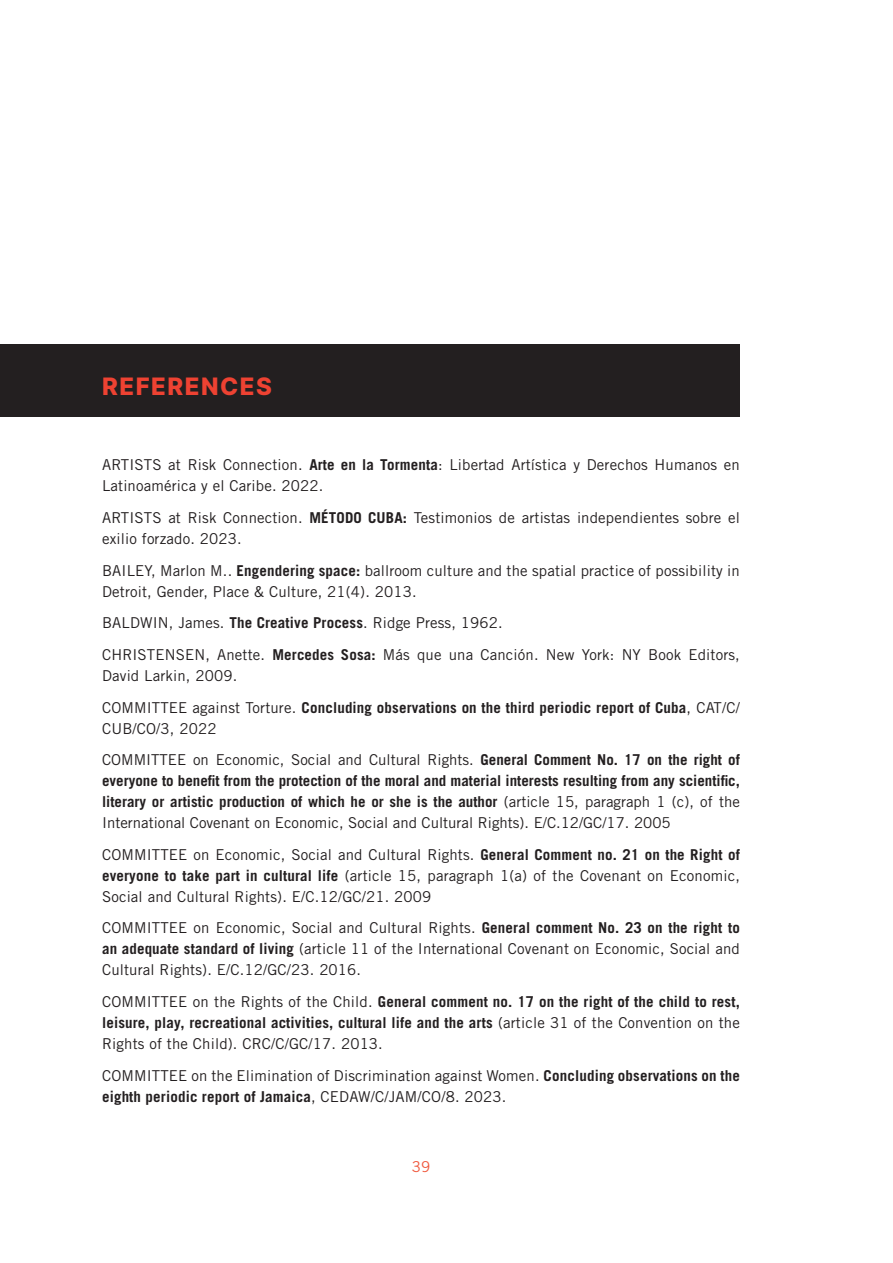
<style>
.page{position:relative;width:893px;height:1263px;background:#fff}
.page>*{position:absolute;margin:0;border:0;box-sizing:border-box;transform-origin:0 0}
.Chapter_Title_-_Align_Center{font:24px "Inter";letter-spacing:.06em;color:#ee4232}
.texto_corrido{font:15px/21px "Trade Gothic LT Std";letter-spacing:.01em;color:#231f20}
.texto_corrido-2{font:700 15px/21px "Trade Gothic LT Std";letter-spacing:.01em;color:#231f20;text-align:justify}
.t1{font:15px "Trade Gothic LT Std";color:#f0593e}
.s1{font-weight:700}
.s2{font-weight:400}
</style>
<div class="page">
<div style="left:0;top:344px;width:740px;height:73px;background:#231f20"></div>
<p class="Chapter_Title_-_Align_Center" style="left:102px;top:368px;width:171px">REFERENCES</p>
<p class="texto_corrido" style="left:102px;top:454px;width:639px">ARTISTS at Risk Connection. <span class="s1">Arte en la Tormenta</span>: Libertad Artística y Derechos Humanos en<br>Latinoamérica y el Caribe. 2022.</p>
<p class="texto_corrido" style="left:102px;top:507px;width:639px">ARTISTS at Risk Connection. <span class="s1">MÉTODO CUBA:</span> Testimonios de artistas independientes sobre el exilio forzado. 2023.</p>
<p class="texto_corrido" style="left:102px;top:560px;width:639px">BAILEY, Marlon M.. <span class="s1">Engendering space:</span> ballroom culture and the spatial practice of possibility in<br>Detroit, Gender, Place &amp; Culture, 21(4). 2013.</p>
<p class="texto_corrido" style="left:102px;top:612px;width:402px">BALDWIN, James. <span class="s1">The Creative Process</span>. Ridge Press, 1962.</p>
<p class="texto_corrido" style="left:102px;top:644px;width:639px">CHRISTENSEN, Anette. <span class="s1">Mercedes Sosa:</span> Más que una Canción. New York: NY Book Editors,<br>David Larkin, 2009.</p>
<p class="texto_corrido-2" style="left:102px;top:696px;width:639px"><span class="s2">COMMITTEE against Torture.</span> Concluding observations on the third periodic report of Cuba<span class="s2">, CAT/C/<br>CUB/CO/3, 2022</span></p>
<p class="texto_corrido-2" style="left:102px;top:749px;width:639px"><span class="s2">COMMITTEE on Economic, Social and Cultural Rights.</span> General Comment No. 17 on the right of everyone to benefit from the protection of the moral and material interests resulting from any scientific, literary or artistic production of which he or she is the author <span class="s2">(article 15, paragraph 1 (c), of the International Covenant on Economic, Social and Cultural Rights). E/C.12/GC/17. 2005</span></p>
<p class="texto_corrido" style="left:102px;top:844px;width:639px;text-align:justify">COMMITTEE on Economic, Social and Cultural Rights. <span class="s1">General Comment no. 21 on the Right of everyone to take part in cultural life</span> (article 15, paragraph 1(a) of the Covenant on Economic, Social and Cultural Rights). E/C.12/GC/21. 2009</p>
<p class="texto_corrido" style="left:102px;top:917px;width:639px;text-align:justify">COMMITTEE on Economic, Social and Cultural Rights. <span class="s1">General comment No. 23 on the right to an adequate standard of living</span> (article 11 of the International Covenant on Economic, Social and Cultural Rights). E/C.12/GC/23. 2016.</p>
<p class="texto_corrido-2" style="left:102px;top:991px;width:639px"><span class="s2">COMMITTEE on the Rights of the Child.</span> General comment no. 17 on the right of the child to rest, leisure, play, recreational activities, cultural life and the arts <span class="s2">(article 31 of the Convention on the Rights of the Child). CRC/C/GC/17. 2013.</span></p>
<p class="texto_corrido" style="left:102px;top:1065px;width:639px">COMMITTEE on the Elimination of Discrimination against Women. <span class="s1">Concluding observations on the eighth periodic report of Jamaica</span>, CEDAW/C/JAM/CO/8. 2023.</p>
<p class="t1" style="left:412px;top:1157px;width:20px">39</p>
</div>
